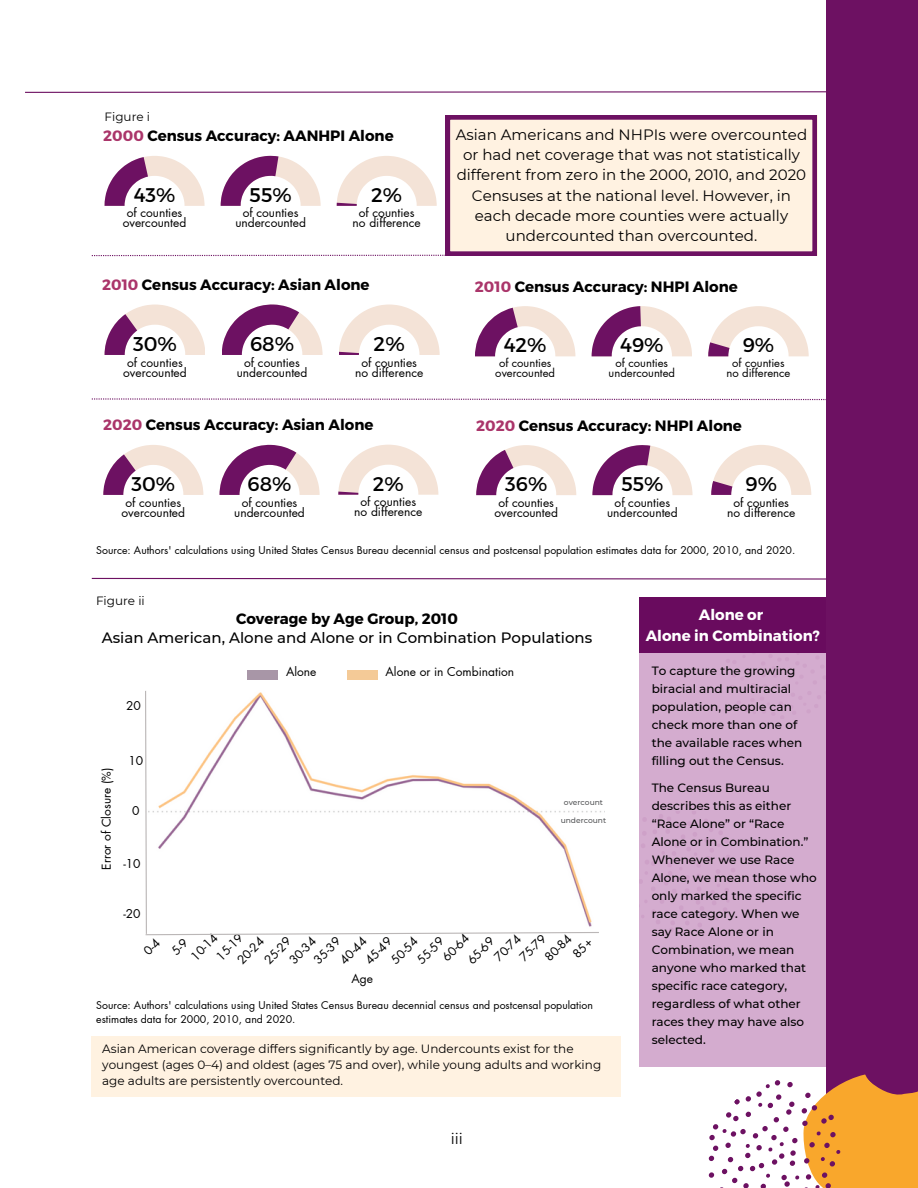
<style>
.page{position:relative;width:918px;height:1188px;background:#fff}
.page>*{position:absolute;margin:0;border:0;box-sizing:border-box;transform-origin:0 0}
.t1{font:19.95px "Montserrat";color:#000}
.t2{font:19.8px "Montserrat";color:#000}
.t3{font:15px/20.2px "Montserrat";color:#000;text-align:center}
.t4{font:700 15px "Montserrat";color:#000}
.t5{font:500 15px "Montserrat";color:#000}
.t6{font:700 15px/21.3px "Montserrat";color:#fff;text-align:center}
.t7{font:500 12px/18px "Montserrat";color:#000}
.t8{font:12px/10.1px "Futura LT Pro";color:#000;text-align:center}
.t9{font:12px/16px "Montserrat";color:#000}
.t10{font:11.25px/9.4px "Futura LT Pro";color:#000;text-align:center}
.t11{font:10.5px/14.7px "Futura LT Pro";color:#000}
.t12{font:500 7.5px "Montserrat";color:#565759}
.s1{color:#aa356a}
</style>
<div class="page">
<svg style="left:221px;top:156px;width:100px;height:50px"></svg>
<svg style="left:105px;top:156px;width:100px;height:50px"></svg>
<svg style="left:337px;top:156px;width:100px;height:50px"></svg>
<svg style="left:222px;top:305px;width:101px;height:50px"></svg>
<svg style="left:105px;top:305px;width:100px;height:50px"></svg>
<svg style="left:339px;top:305px;width:101px;height:50px"></svg>
<svg style="left:219px;top:445px;width:101px;height:50px"></svg>
<svg style="left:103px;top:445px;width:100px;height:50px"></svg>
<svg style="left:338px;top:445px;width:100px;height:50px"></svg>
<svg style="left:592px;top:306px;width:100px;height:50px"></svg>
<svg style="left:475px;top:306px;width:100px;height:50px"></svg>
<svg style="left:708px;top:306px;width:101px;height:50px"></svg>
<svg style="left:592px;top:445px;width:101px;height:50px"></svg>
<svg style="left:476px;top:445px;width:100px;height:50px"></svg>
<svg style="left:711px;top:445px;width:100px;height:50px"></svg>
<svg style="left:25px;top:91px;width:801px;height:2px;background:#ac78a5"></svg>
<svg style="left:446px;top:115px;width:371px;height:141px;background:#f2ded5"></svg>
<svg style="left:91px;top:577px;width:735px;height:3px"></svg>
<svg style="left:92px;top:398px;width:734px;height:2px"></svg>
<svg style="left:92px;top:255px;width:356px;height:1px"></svg>
<div style="left:347px;top:670px;width:31px;height:9px;background:#f4ca97"></div>
<div style="left:247px;top:670px;width:31px;height:9px;background:#a896a7"></div>
<div style="left:92px;top:1036px;width:528px;height:60px;background:#fff2e1"></div>
<div style="left:639px;top:646px;width:206px;height:420px;background:#d4accf"></div>
<svg style="left:639px;top:811px;width:96px;height:121px"></svg>
<div style="left:639px;top:598px;width:197px;height:55px;background:#690b5e"></div>
<div style="left:826px;top:0;width:92px;height:1188px;background:#6d1162"></div>
<svg style="left:707px;top:1066px;width:211px;height:122px"></svg>
<svg style="left:145px;top:691px;width:455px;height:245px"></svg>
<p class="t9" style="left:105px;top:109px;width:47px">Figure i</p>
<p class="t4" style="left:103px;top:126px;width:292px"><span class="s1">2000</span> Census Accuracy: AANHPI Alone</p>
<h2 class="t2" style="left:134px;top:182px;width:43px">43%</h2>
<h2 class="t2" style="left:250px;top:182px;width:44px">55%</h2>
<h2 class="t2" style="left:371px;top:182px;width:32px">2%</h2>
<p class="t8" style="left:123px;top:209px;width:65px">of counties overcounted</p>
<p class="t8" style="left:235px;top:209px;width:72px">of counties undercounted</p>
<p class="t8" style="left:353px;top:209px;width:70px">of counties no difference</p>
<p class="t3" style="left:456px;top:124px;width:353px">Asian Americans and NHPIs were overcounted or had net coverage that was not statistically different from zero in the 2000, 2010, and 2020<br>Censuses at the national level. However, in each decade more counties were actually undercounted than overcounted.</p>
<p class="t4" style="left:102px;top:275px;width:269px"><span class="s1">2010</span> Census Accuracy: Asian Alone</p>
<p class="t4" style="left:475px;top:277px;width:265px"><span class="s1">2010</span> Census Accuracy: NHPI Alone</p>
<h1 class="t1" style="left:133px;top:331px;width:45px">30%</h1>
<h1 class="t1" style="left:250px;top:331px;width:46px">68%</h1>
<h1 class="t1" style="left:374px;top:331px;width:33px">2%</h1>
<h2 class="t2" style="left:504px;top:333px;width:44px">42%</h2>
<h2 class="t2" style="left:620px;top:333px;width:45px">49%</h2>
<h2 class="t2" style="left:743px;top:333px;width:33px">9%</h2>
<p class="t8" style="left:123px;top:358px;width:65px">of counties overcounted</p>
<p class="t8" style="left:237px;top:358px;width:72px">of counties undercounted</p>
<p class="t8" style="left:355px;top:358px;width:70px">of counties no difference</p>
<p class="t10" style="left:495px;top:359px;width:61px">of counties overcounted</p>
<p class="t10" style="left:609px;top:359px;width:68px">of counties undercounted</p>
<p class="t10" style="left:726px;top:359px;width:66px">of counties no difference</p>
<p class="t4" style="left:103px;top:415px;width:272px"><span class="s1">2020</span> Census Accuracy: Asian Alone</p>
<p class="t4" style="left:476px;top:416px;width:267px"><span class="s1">2020</span> Census Accuracy: NHPI Alone</p>
<h2 class="t2" style="left:132px;top:471px;width:45px">30%</h2>
<h2 class="t2" style="left:248px;top:471px;width:45px">68%</h2>
<h2 class="t2" style="left:373px;top:471px;width:32px">2%</h2>
<h2 class="t2" style="left:505px;top:471px;width:44px">36%</h2>
<h2 class="t2" style="left:621px;top:471px;width:44px">55%</h2>
<h2 class="t2" style="left:746px;top:471px;width:33px">9%</h2>
<p class="t8" style="left:122px;top:498px;width:65px">of counties overcounted</p>
<p class="t8" style="left:234px;top:498px;width:72px">of counties undercounted</p>
<p class="t8" style="left:354px;top:497px;width:70px">of counties no difference</p>
<p class="t8" style="left:494px;top:498px;width:65px">of counties overcounted</p>
<p class="t8" style="left:607px;top:498px;width:72px">of counties undercounted</p>
<p class="t8" style="left:727px;top:498px;width:70px">of counties no difference</p>
<p class="t11" style="left:96px;top:544px;width:701px">Source: Authors' calculations using United States Census Bureau decennial census and postcensal population estimates data for 2000, 2010, and 2020.</p>
<p class="t9" style="left:96px;top:593px;width:50px">Figure ii</p>
<p class="t4" style="left:236px;top:609px;width:223px">Coverage by Age Group, 2010</p>
<p class="t5" style="left:102px;top:629px;width:492px">Asian American, Alone and Alone or in Combination Populations</p>
<p class="t8" style="left:126px;top:701px;width:16px">20</p>
<p class="t8" style="left:102px;top:870px;width:104px;rotate:-90deg">Error of Closure (%)</p>
<p class="t8" style="left:128px;top:757px;width:16px">10</p>
<p class="t8" style="left:132px;top:806px;width:9px">0</p>
<p class="t8" style="left:123px;top:859px;width:19px">-10</p>
<p class="t8" style="left:123px;top:909px;width:19px">-20</p>
<p class="t8" style="left:286px;top:667px;width:32px">Alone</p>
<p class="t8" style="left:386px;top:667px;width:130px">Alone or in Combination</p>
<p class="t12" style="left:564px;top:797px;width:41px">overcount</p>
<p class="t12" style="left:561px;top:816px;width:47px">undercount</p>
<p class="t8" style="left:190px;top:955px;width:34px;rotate:-45deg">10-14</p>
<p class="t8" style="left:215px;top:955px;width:34px;rotate:-45deg">15-19</p>
<p class="t8" style="left:449px;top:941px;width:34px;line-height:20px;text-align:left;text-indent:-16px;rotate:-45deg">60-64<br>65-69</p>
<p class="t8" style="left:493px;top:956px;width:34px;rotate:-45deg">70-74</p>
<p class="t8" style="left:544px;top:956px;width:34px;rotate:-45deg">80-84</p>
<p class="t8" style="left:518px;top:956px;width:34px;rotate:-45deg">75-79</p>
<p class="t8" style="left:236px;top:959px;width:34px;rotate:-45deg">20-24</p>
<p class="t8" style="left:263px;top:959px;width:34px;rotate:-45deg">25-29</p>
<p class="t8" style="left:288px;top:959px;width:34px;rotate:-45deg">30-34</p>
<p class="t8" style="left:339px;top:959px;width:34px;rotate:-45deg">40-44</p>
<p class="t8" style="left:390px;top:959px;width:34px;rotate:-45deg">50-54</p>
<p class="t8" style="left:313px;top:959px;width:34px;rotate:-45deg">35-39</p>
<p class="t8" style="left:364px;top:959px;width:34px;rotate:-45deg">45-49</p>
<p class="t8" style="left:416px;top:959px;width:34px;rotate:-45deg">55-59</p>
<p class="t8" style="left:351px;top:974px;width:23px">Age</p>
<p class="t11" style="left:96px;top:998px;width:498px">Source: Authors' calculations using United States Census Bureau decennial census and postcensal population estimates data for 2000, 2010, and 2020.</p>
<p class="t9" style="left:102px;top:1041px;width:501px">Asian American coverage differs significantly by age. Undercounts exist for the youngest (ages 0–4) and oldest (ages 75 and over), while young adults and working age adults are persistently overcounted.</p>
<p class="t3" style="left:451px;top:1128px;width:14px">iii</p>
<p class="t6" style="left:646px;top:603px;width:176px">Alone or<br>Alone in Combination?</p>
<p class="t7" style="left:652px;top:662px;width:152px">To capture the growing biracial and multiracial population, people can check more than one of the available races when filling out the Census.</p>
<p class="t7" style="left:652px;top:779px;width:167px">The Census Bureau describes this as either “Race Alone” or “Race<br>Alone or in Combination.”<br>Whenever we use Race<br>Alone, we mean those who only marked the specific race category. When we say Race Alone or in<br>Combination, we mean anyone who marked that specific race category, regardless of what other races they may have also selected.</p>
</div>
